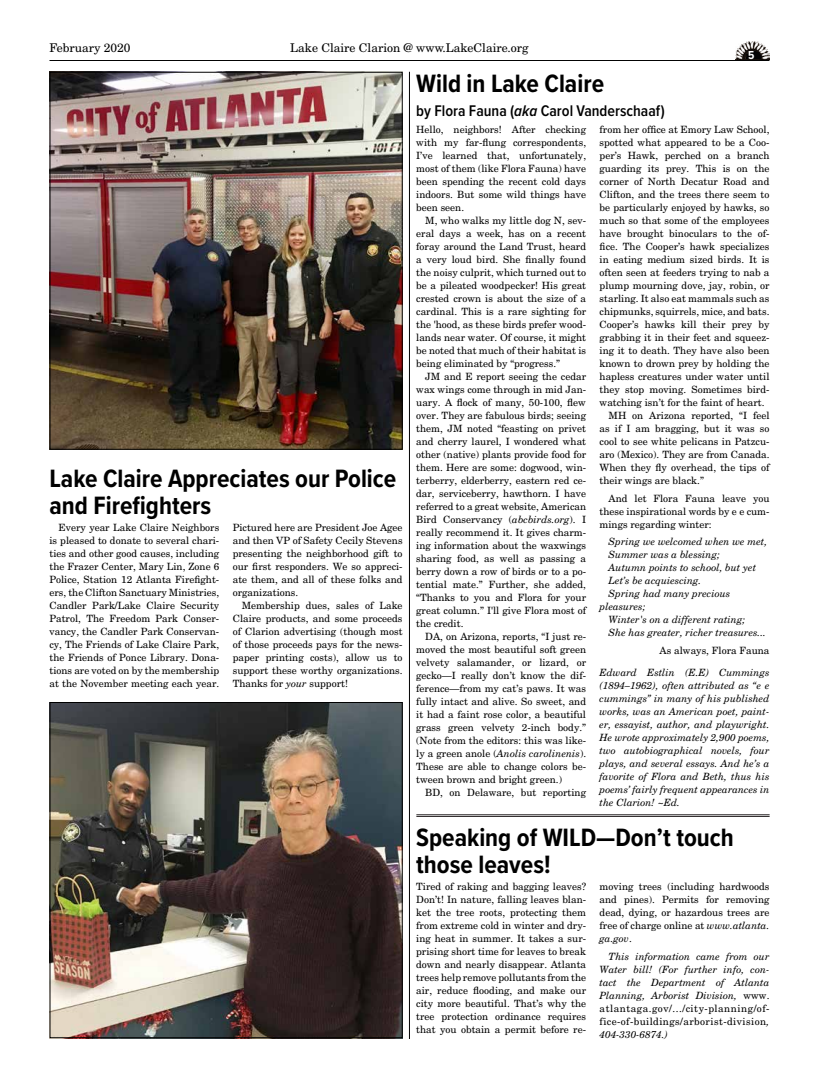
<style>
.page{position:relative;width:819px;height:1080px;background:#fff}
.page>*{position:absolute;margin:0;border:0;box-sizing:border-box;transform-origin:0 0}
.t1{font:700 26px/27px "Proxima Nova Cond";color:#000}
.t2{font:600 16px "Proxima Nova Cond";color:#000}
.t3{font:12px "New Century Schlbk LT Std";color:#000}
.t4{font:700 12px "Proxima Nova Cond";color:#fff}
.t5{font:10px/13px "New Century Schlbk LT Std";color:#000;text-align:justify}
.t6{font:italic 10px/13px "New Century Schlbk LT Std";color:#000;text-align:justify}
.s1{font-style:italic}
.s2{font-style:normal}
</style>
<div class="page">
<hr style="left:50px;top:60px;width:720px;height:1px;background:#000">
<img style="left:736px;top:41px;width:34px;height:19px">
<img style="left:52px;top:74px;width:349px;height:374px">
<div style="left:50px;top:72px;width:353px;height:378px;border:1px solid #000"></div>
<img style="left:52px;top:704px;width:349px;height:332px">
<div style="left:50px;top:702px;width:353px;height:336px;border:1px solid #000"></div>
<hr style="left:409px;top:72px;width:1px;height:967px;background:#000">
<hr style="left:416px;top:815px;width:354px;height:1px;background:#272324">
<hr style="left:416px;top:816px;width:354px;height:1px;background:#272324">
<p class="t3" style="left:50px;top:40px;width:83px">February 2020</p>
<p class="t3" style="left:290px;top:40px;width:240px">Lake Claire Clarion @ www.LakeClaire.org</p>
<p class="t4" style="left:748px;top:47px;width:8px">5</p>
<h1 class="t1" style="left:50px;top:464px;width:348px">Lake Claire Appreciates our Police and Firefighters</h1>
<p class="t5" style="left:50px;top:521px;width:171px;text-indent:9px">Every year Lake Claire Neighbors is pleased to donate to several chari&shy;ties and other good causes, including the Frazer Center, Mary Lin, Zone 6<br>Police, Station 12 Atlanta Firefight&shy;ers, the Clifton Sanctuary Ministries, Candler Park/Lake Claire Security Patrol, The Freedom Park Conser&shy;vancy, the Candler Park Conservan&shy;cy, The Friends of Lake Claire Park, the Friends of Ponce Library. Dona&shy;tions are voted on by the membership at the November meeting each year.</p>
<p class="t5" style="left:233px;top:521px;width:171px">Pictured here are President Joe Agee and then VP of Safety Cecily Stevens presenting the neighborhood gift to our first responders. We so appreci&shy;ate them, and all of these folks and organizations.</p>
<p class="t5" style="left:233px;top:599px;width:171px;text-indent:9px">Membership dues, sales of Lake Claire products, and some proceeds of Clarion advertising (though most of those proceeds pays for the news&shy;paper printing costs), allow us to support these worthy organizations.<br>Thanks for <span class="s1">your</span> support!</p>
<h1 class="t1" style="left:416px;top:70px;width:189px">Wild in Lake Claire</h1>
<h2 class="t2" style="left:416px;top:99px;width:250px">by Flora Fauna (<span class="s1">aka</span> Carol Vanderschaaf)</h2>
<p class="t5" style="left:416px;top:123px;width:171px">Hello, neighbors! After checking with my far-flung correspondents, I’ve learned that, unfortunately, most of them (like Flora Fauna) have been spending the recent cold days indoors. But some wild things have been seen.</p>
<p class="t5" style="left:416px;top:214px;width:171px;text-indent:9px">M, who walks my little dog N, sev&shy;eral days a week, has on a recent foray around the Land Trust, heard a very loud bird. She finally found the noisy culprit, which turned out to be a pileated woodpecker! His great crested crown is about the size of a cardinal. This is a rare sighting for the 'hood, as these birds prefer wood&shy;lands near water. Of course, it might be noted that much of their habitat is being eliminated by “progress.”</p>
<p class="t5" style="left:416px;top:370px;width:171px;text-indent:9px">JM and E report seeing the cedar wax wings come through in mid Jan&shy;uary. A flock of many, 50-100, flew over. They are fabulous birds; seeing them, JM noted “feasting on privet and cherry laurel, I wondered what other (native) plants provide food for them. Here are some: dogwood, win&shy;terberry, elderberry, eastern red ce&shy;dar, serviceberry, hawthorn. I have referred to a great website, American Bird Conservancy (<span class="s1">abcbirds.org</span>). I really recommend it. It gives charm&shy;ing information about the waxwings sharing food, as well as passing a berry down a row of birds or to a po&shy;tential mate.” Further, she added, “Thanks to you and Flora for your great column.” I'll give Flora most of the credit.</p>
<p class="t5" style="left:416px;top:630px;width:171px;text-indent:9px">DA, on Arizona, reports, “I just re&shy;moved the most beautiful soft green velvety salamander, or lizard, or gecko—I really don’t know the dif&shy;ference—from my cat’s paws. It was fully intact and alive. So sweet, and it had a faint rose color, a beautiful grass green velvety 2-inch body.” (Note from the editors: this was like&shy;ly a green anole (<span class="s1">Anolis carolinenis</span>).<br>These are able to change colors be&shy;tween brown and bright green.)</p>
<p class="t5" style="left:425px;top:786px;width:162px">BD, on Delaware, but reporting</p>
<p class="t5" style="left:600px;top:123px;width:171px">from her office at Emory Law School,</p>
<p class="t5" style="left:600px;top:136px;width:171px">spotted what appeared to be a Coo-</p>
<p class="t5" style="left:600px;top:149px;width:171px">per’s Hawk, perched on a branch</p>
<p class="t5" style="left:600px;top:162px;width:171px">guarding its prey. This is on the</p>
<p class="t5" style="left:600px;top:175px;width:171px">corner of North Decatur Road and</p>
<p class="t5" style="left:600px;top:188px;width:171px">Clifton, and the trees there seem to</p>
<p class="t5" style="left:600px;top:201px;width:171px">be particularly enjoyed by hawks, so</p>
<p class="t5" style="left:600px;top:214px;width:171px">much so that some of the employees</p>
<p class="t5" style="left:600px;top:227px;width:171px">have brought binoculars to the of-</p>
<p class="t5" style="left:600px;top:240px;width:171px">fice. The Cooper’s hawk specializes</p>
<p class="t5" style="left:600px;top:253px;width:171px">in eating medium sized birds. It is</p>
<p class="t5" style="left:600px;top:266px;width:171px">often seen at feeders trying to nab a</p>
<p class="t5" style="left:600px;top:279px;width:171px">plump mourning dove, jay, robin, or</p>
<p class="t5" style="left:600px;top:292px;width:171px">starling. It also eat mammals such as</p>
<p class="t5" style="left:600px;top:305px;width:171px">chipmunks, squirrels, mice, and bats.</p>
<p class="t5" style="left:600px;top:318px;width:171px">Cooper’s hawks kill their prey by</p>
<p class="t5" style="left:600px;top:331px;width:171px">grabbing it in their feet and squeez-</p>
<p class="t5" style="left:600px;top:344px;width:171px">ing it to death. They have also been</p>
<p class="t5" style="left:600px;top:357px;width:171px">known to drown prey by holding the</p>
<p class="t5" style="left:600px;top:370px;width:171px">hapless creatures under water until</p>
<p class="t5" style="left:600px;top:383px;width:171px">they stop moving. Sometimes bird-</p>
<p class="t5" style="left:600px;top:396px;width:166px">watching isn’t for the faint of heart.</p>
<p class="t5" style="left:609px;top:409px;width:162px">MH on Arizona reported, “I feel</p>
<p class="t5" style="left:600px;top:422px;width:171px">as if I am bragging, but it was so</p>
<p class="t5" style="left:600px;top:435px;width:171px">cool to see white pelicans in Patzcu-</p>
<p class="t5" style="left:600px;top:448px;width:171px">aro (Mexico). They are from Canada.</p>
<p class="t5" style="left:600px;top:461px;width:171px">When they fly overhead, the tips of</p>
<p class="t5" style="left:600px;top:474px;width:106px">their wings are black.”</p>
<p class="t5" style="left:600px;top:492px;width:171px;text-indent:9px">And let Flora Fauna leave you these inspirational words by e e cum&shy;mings regarding winter:</p>
<p class="t6" style="left:609px;top:535px;width:160px">Spring we welcomed when we met,</p>
<p class="t6" style="left:609px;top:548px;width:113px">Summer was a blessing;</p>
<p class="t6" style="left:609px;top:561px;width:149px">Autumn points to school, but yet</p>
<p class="t6" style="left:609px;top:574px;width:94px">Let’s be acquiescing.</p>
<p class="t6" style="left:609px;top:587px;width:123px">Spring had many precious</p>
<p class="t6" style="left:600px;top:600px;width:47px">pleasures;</p>
<p class="t6" style="left:609px;top:613px;width:138px">Winter's on a different rating;</p>
<p class="t6" style="left:609px;top:626px;width:159px">She has greater, richer treasures...</p>
<p class="t5" style="left:660px;top:644px;width:111px">As always, Flora Fauna</p>
<p class="t6" style="left:600px;top:666px;width:171px">Edward Estlin (E.E) Cummings (1894–1962), often attributed as “e e cummings” in many of his published works, was an American poet, paint&shy;er, essayist, author, and playwright.<br>He wrote approximately 2,900 poems, two autobiographical novels, four plays, and several essays. And he’s a favorite of Flora and Beth, thus his poems’ fairly frequent appearances in the Clarion! ~Ed.</p>
<h1 class="t1" style="left:416px;top:823px;width:319px">Speaking of WILD—Don’t touch those leaves!</h1>
<p class="t5" style="left:416px;top:880px;width:171px">Tired of raking and bagging leaves?<br>Don’t! In nature, falling leaves blan&shy;ket the tree roots, protecting them from extreme cold in winter and dry&shy;ing heat in summer. It takes a sur&shy;prising short time for leaves to break down and nearly disappear. Atlanta trees help remove pollutants from the air, reduce flooding, and make our city more beautiful. That’s why the tree protection ordinance requires that you obtain a permit before re-</p>
<p class="t5" style="left:600px;top:880px;width:171px">moving trees (including hardwoods and pines). Permits for removing dead, dying, or hazardous trees are free of charge online at <span class="s1">www.atlanta. ga.gov</span>.</p>
<p class="t6" style="left:600px;top:949px;width:171px;text-indent:9px">This information came from our Water bill! (For further info, con&shy;tact the Department of Atlanta Planning, Arborist Division, <span class="s2">www. atlantaga.gov/.../city-planning/of&shy;fice-of-buildings/arborist-division</span>, 404-330-6874.)</p>
</div>
